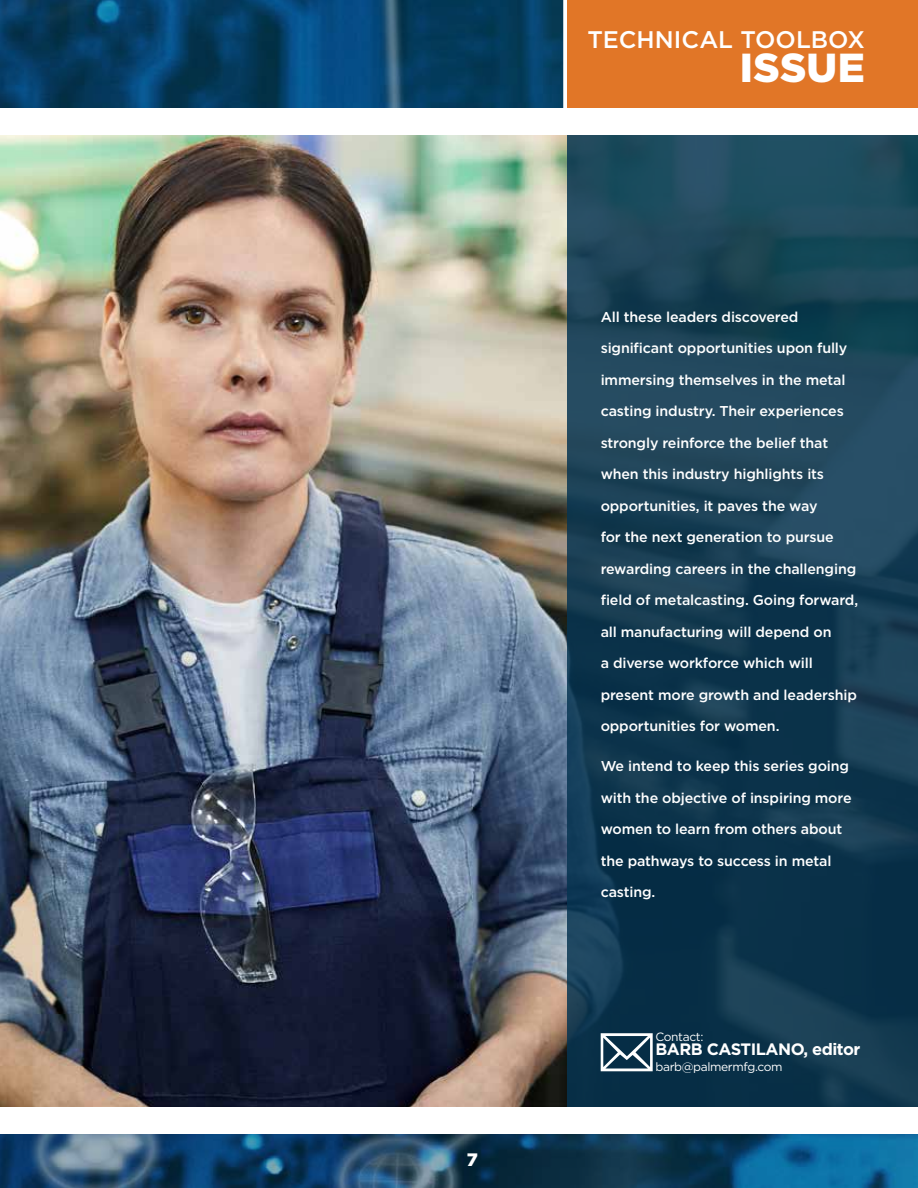
<style>
.page{position:relative;width:918px;height:1188px;background:#fff}
.page>*{position:absolute;margin:0;border:0;box-sizing:border-box;transform-origin:0 0}
.t1{font:900 40.5px "Gotham";letter-spacing:.005em;color:#fff}
.t2{font:500 24px "Gotham";color:#fff}
.t3{font:900 18px "Gotham";color:#fff}
.t4{font:700 16.5px "Gotham";letter-spacing:-.03em;color:#fff}
.t5{font:500 14.25px "Gotham";letter-spacing:-.01em;color:#fff}
.t6{font:12px "Gotham";letter-spacing:-.03em;color:#fff}
</style>
<div class="page">
<img style="left:0;top:135px;width:567px;height:971px">
<svg style="left:567px;top:135px;width:351px;height:971px;background:#153d53"></svg>
<img style="left:0;top:0;width:563px;height:108px">
<img style="left:0;top:1135px;width:918px;height:53px">
<div style="left:567px;top:0;width:351px;height:108px;background:#e17627"></div>
<svg style="left:601px;top:1033px;width:52px;height:38px"></svg>
<p class="t3" style="left:467px;top:1148px;width:13px">7</p>
<h2 class="t2" style="left:588px;top:23px;width:279px">TECHNICAL TOOLBOX</h2>
<h1 class="t1" style="left:740px;top:40px;width:126px">ISSUE</h1>
<p class="t5" style="left:601px;top:308px;width:199px">All these leaders discovered</p>
<p class="t5" style="left:601px;top:339px;width:248px">significant opportunities upon fully</p>
<p class="t5" style="left:601px;top:371px;width:246px">immersing themselves in the metal</p>
<p class="t5" style="left:601px;top:402px;width:245px">casting industry. Their experiences</p>
<p class="t5" style="left:601px;top:434px;width:229px">strongly reinforce the belief that</p>
<p class="t5" style="left:601px;top:465px;width:225px">when this industry highlights its</p>
<p class="t5" style="left:601px;top:497px;width:218px">opportunities, it paves the way</p>
<p class="t5" style="left:601px;top:528px;width:235px">for the next generation to pursue</p>
<p class="t5" style="left:601px;top:560px;width:257px">rewarding careers in the challenging</p>
<p class="t5" style="left:601px;top:591px;width:259px">field of metalcasting. Going forward,</p>
<p class="t5" style="left:601px;top:623px;width:232px">all manufacturing will depend on</p>
<p class="t5" style="left:601px;top:654px;width:214px">a diverse workforce which will</p>
<p class="t5" style="left:601px;top:686px;width:258px">present more growth and leadership</p>
<p class="t5" style="left:601px;top:717px;width:180px">opportunities for women.</p>
<p class="t5" style="left:601px;top:757px;width:250px">We intend to keep this series going</p>
<p class="t5" style="left:601px;top:788px;width:252px">with the objective of inspiring more</p>
<p class="t5" style="left:601px;top:820px;width:243px">women to learn from others about</p>
<p class="t5" style="left:601px;top:851px;width:232px">the pathways to success in metal</p>
<p class="t5" style="left:601px;top:883px;width:56px">casting.</p>
<p class="t6" style="left:655px;top:1029px;width:49px">Contact:</p>
<p class="t4" style="left:655px;top:1038px;width:206px">BARB CASTILANO, editor</p>
<p class="t6" style="left:655px;top:1059px;width:129px">barb@palmermfg.com</p>
</div>
